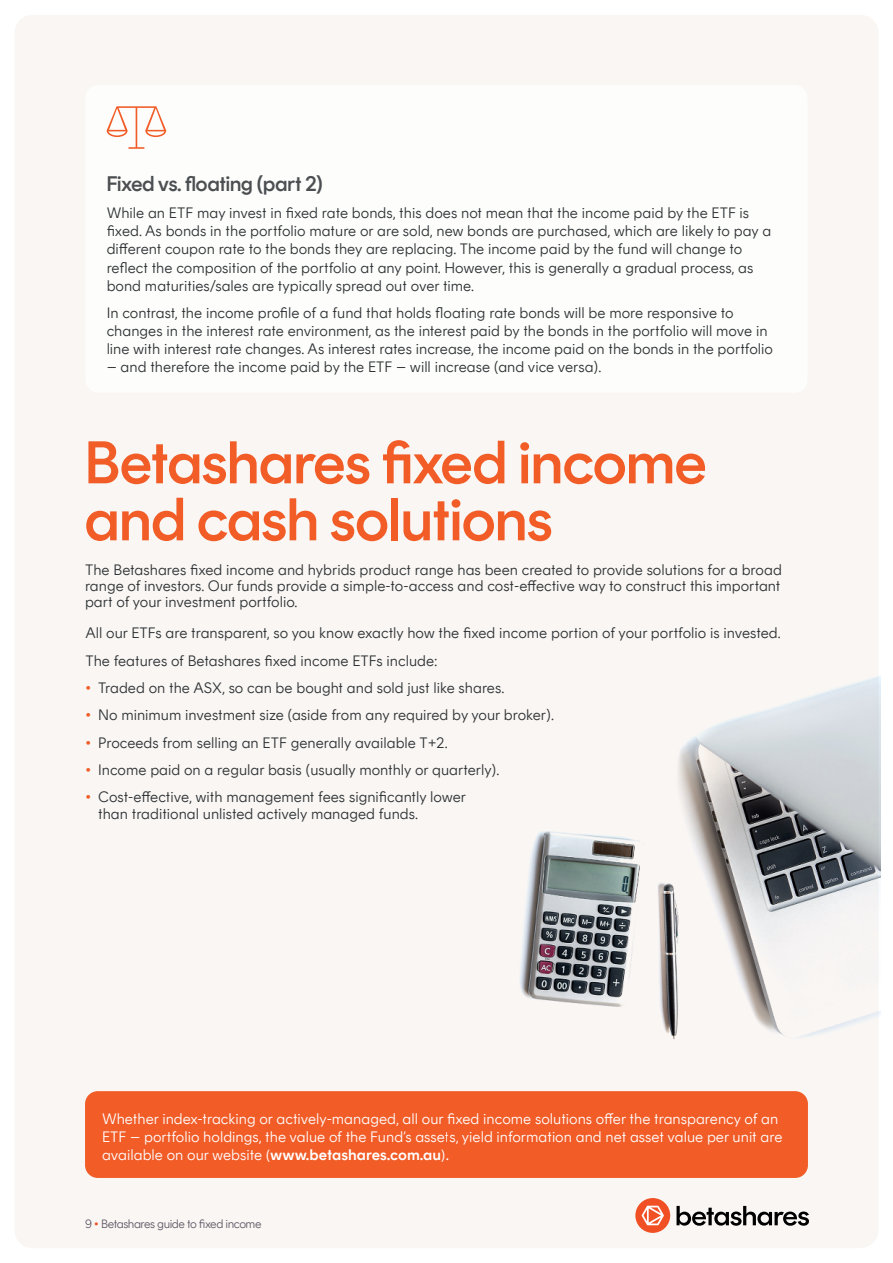
<style>
.page{position:relative;width:893px;height:1263px;background:#fff}
.page>*{position:absolute;margin:0;border:0;box-sizing:border-box;transform-origin:0 0}
.t1{font:500 60px/57px "Rund Display";color:#f15c27}
.t2{font:500 21px "Rund Display";color:#4c4f51}
.t3{font:300 15px/18px "Rund Text";color:#2d3133}
.t4{font:300 15px/18px "Rund Text";color:#fff}
.t5{font:300 12px "Rund Text";letter-spacing:-.04em;color:#5f5964}
.s1{color:#f15c27}
.s2{font-family:"Myriad Pro";font-weight:400}
.s3{font-weight:600}
.s4{color:#f05024}
</style>
<div class="page">
<div style="left:14px;top:15px;width:864px;height:1233px;background:#f9f6f4;border-radius:18px"></div>
<div style="left:85px;top:85px;width:722px;height:308px;background:#fdfdfc;border-radius:13px"></div>
<svg style="left:107px;top:106px;width:59px;height:43px"></svg>
<div style="left:85px;top:1091px;width:723px;height:87px;background:#f15c27;border-radius:13px"></div>
<img style="left:446px;top:676px;width:434px;height:529px">
<div style="left:635px;top:1198px;width:35px;height:35px;background:#f05024;border-radius:50%"></div>
<svg style="left:642px;top:1206px;width:22px;height:19px"></svg>
<svg style="left:676px;top:1206px;width:133px;height:20px"></svg>
<h2 class="t2" style="left:107px;top:172px;width:218px">Fixed vs. floating (part 2)</h2>
<p class="t3" style="left:107px;top:204px;width:666px">While an ETF may invest in fixed rate bonds, this does not mean that the income paid by the ETF is fixed. As bonds in the portfolio mature or are sold, new bonds are purchased, which are likely to pay a different coupon rate to the bonds they are replacing. The income paid by the fund will change to reflect the composition of the portfolio at any point. However, this is generally a gradual process, as bond maturities/sales are typically spread out over time.</p>
<p class="t3" style="left:107px;top:303px;width:668px">In contrast, the income profile of a fund that holds floating rate bonds will be more responsive to changes in the interest rate environment, as the interest paid by the bonds in the portfolio will move in line with interest rate changes. As interest rates increase, the income paid on the bonds in the portfolio</p>
<p class="t3" style="left:107px;top:357px;width:496px">– and therefore the income paid by the ETF – will increase (and vice versa).</p>
<h1 class="t1" style="left:85px;top:434px;width:623px">Betashares fixed income and cash solutions</h1>
<p class="t3" style="left:85px;top:562px;width:698px;line-height:16.2px;text-align:justify">The Betashares fixed income and hybrids product range has been created to provide solutions for a broad range of investors. Our funds provide a simple-to-access and cost-effective way to construct this important part of your investment portfolio.</p>
<p class="t3" style="left:85px;top:620px;width:697px;line-height:27.3px">All our ETFs are transparent, so you know exactly how the fixed income portion of your portfolio is invested.<br>The features of Betashares fixed income ETFs include:</p>
<p class="t3" style="left:85px;top:679px;width:420px"><span class="s1">•</span> Traded on the ASX, so can be bought and sold just like shares.</p>
<p class="t3" style="left:85px;top:706px;width:470px"><span class="s1">•</span> No minimum investment size (aside from any required by your broker).</p>
<p class="t3" style="left:85px;top:734px;width:364px"><span class="s1">•</span> Proceeds from selling an ETF generally available T+2.</p>
<p class="t3" style="left:85px;top:761px;width:416px"><span class="s1">•</span> Income paid on a regular basis (usually monthly or quarterly).</p>
<p class="t3" style="left:98px;top:789px;width:370px;line-height:16.2px;text-indent:-13px"><span class="s1">•</span> Cost-effective, with management fees significantly lower than traditional unlisted actively managed funds.</p>
<p class="t4" style="left:102px;top:1109px;width:682px">Whether index-tracking or actively-managed, all our fixed income solutions offer the transparency of an<br>ETF – portfolio holdings, the value of the Fund’s assets, yield information and net asset value per unit are available on our website <span class="s2">(</span><span class="s3">www.betashares.com.au</span><span class="s2">).</span></p>
<p class="t5" style="left:85px;top:1217px;width:178px">9 <span class="s4">•</span> Betashares guide to fixed income</p>
</div>
